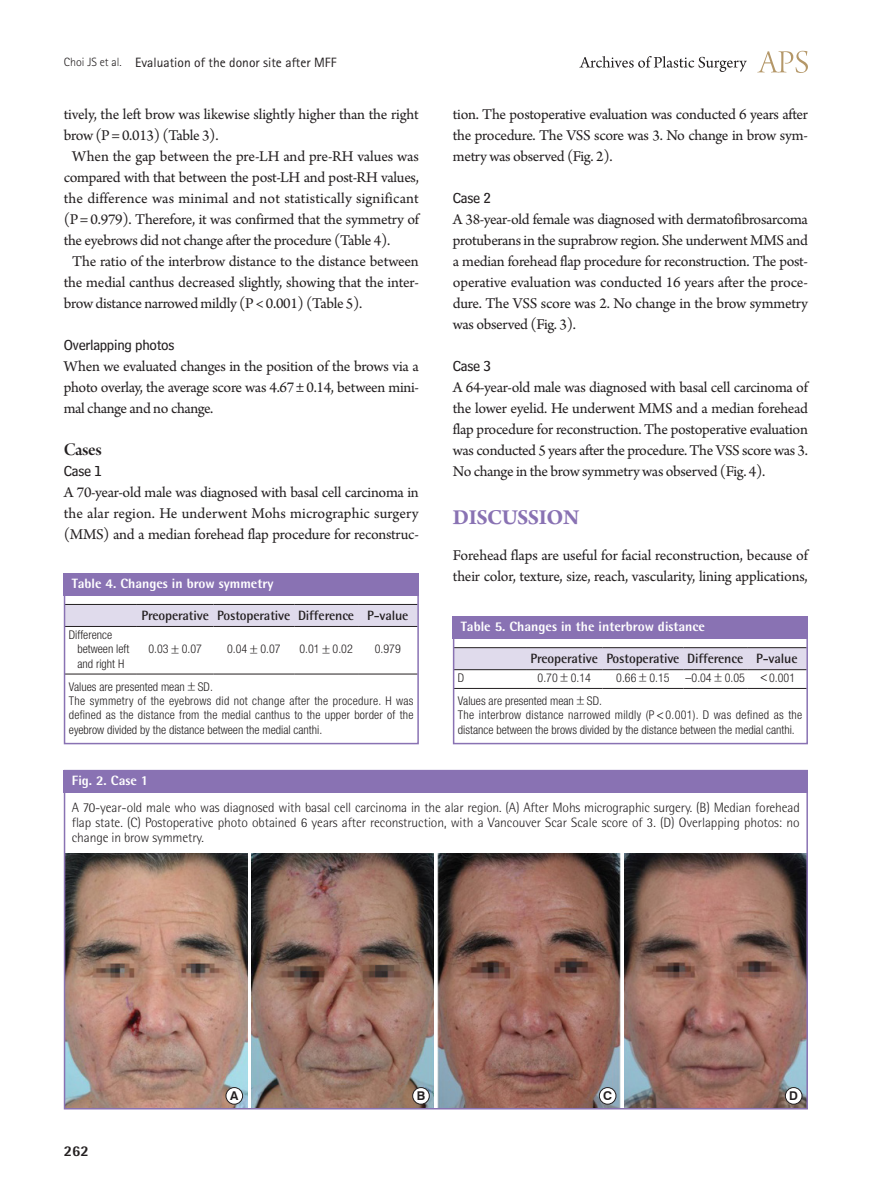
<style>
.page{position:relative;width:893px;height:1191px;background:#fff}
.page>*{position:absolute;margin:0;border:0;box-sizing:border-box;transform-origin:0 0}
.대제목{font:700 22.5px "Arno Pro";letter-spacing:-.02em;color:#8972b3}
.중제목{font:18.75px "Arno Pro Smbd Display";letter-spacing:-.025em;color:#231f20}
.본문_0{font:15.75px/21px "Arno Pro";letter-spacing:-.02em;color:#231f20;text-align:justify}
.본문{font:15.75px/21px "Arno Pro";letter-spacing:-.02em;color:#231f20;text-align:justify}
.소제목{font:15px "Bell Centennial Std Sub Capt";letter-spacing:-.02em;color:#231f20}
.t1{font:800 15px "Rotis Semi Sans Std";color:#231f20}
.그림설명{font:300 13.5px/15px "Rotis Semi Sans Std";letter-spacing:-.005em;color:#231f20;text-align:justify}
.표열제목{font:700 13.5px "Rotis Semi Sans Std";letter-spacing:-.01em;color:#231f20}
.표그림제목{font:800 13.5px "Rotis Semi Sans Std";color:#fff}
.t2{font:13.5px "Rotis Sans Serif Std";color:#231f20}
.t3{font:700 12.15px "Swiss 721 BT";color:#231f20}
.표본문{font:300 condensed 12px/14.4px "Helvetica Neue LT Std";color:#231f20}
.s1{font-weight:300;font-size:12px}
.s2{font-family:"Dotum";font-weight:400;font-stretch:normal}
</style>
<div class="page">
<svg style="left:757px;top:51px;width:51px;height:22px"></svg>
<svg style="left:579px;top:56px;width:168px;height:16px"></svg>
<svg style="left:67px;top:605px;width:349px;height:69px"></svg>
<hr style="left:65px;top:674px;width:72px;height:1px;background:#231f20">
<hr style="left:137px;top:674px;width:76px;height:1px;background:#231f20">
<hr style="left:213px;top:674px;width:81px;height:1px;background:#231f20">
<hr style="left:294px;top:674px;width:64px;height:1px;background:#231f20">
<hr style="left:358px;top:674px;width:60px;height:1px;background:#231f20">
<hr style="left:65px;top:604px;width:72px;height:1px;background:#231f20">
<hr style="left:137px;top:604px;width:76px;height:1px;background:#231f20">
<hr style="left:213px;top:604px;width:81px;height:1px;background:#231f20">
<hr style="left:294px;top:604px;width:64px;height:1px;background:#231f20">
<hr style="left:358px;top:604px;width:60px;height:1px;background:#231f20">
<hr style="left:65px;top:626px;width:72px;height:1px;background:#231f20">
<hr style="left:137px;top:626px;width:76px;height:1px;background:#231f20">
<hr style="left:213px;top:626px;width:81px;height:1px;background:#231f20">
<hr style="left:294px;top:626px;width:64px;height:1px;background:#231f20">
<hr style="left:358px;top:626px;width:60px;height:1px;background:#231f20">
<div style="left:64px;top:573px;width:355px;height:22px;background:#8972b3"></div>
<div style="left:64px;top:573px;width:355px;height:171px;border:2px solid #8972b3"></div>
<svg style="left:456px;top:648px;width:349px;height:40px"></svg>
<hr style="left:454px;top:688px;width:72px;height:1px;background:#231f20">
<hr style="left:526px;top:688px;width:77px;height:1px;background:#231f20">
<hr style="left:603px;top:688px;width:80px;height:1px;background:#231f20">
<hr style="left:683px;top:688px;width:64px;height:1px;background:#231f20">
<hr style="left:747px;top:688px;width:60px;height:1px;background:#231f20">
<hr style="left:454px;top:647px;width:72px;height:1px;background:#231f20">
<hr style="left:526px;top:647px;width:77px;height:1px;background:#231f20">
<hr style="left:603px;top:647px;width:80px;height:1px;background:#231f20">
<hr style="left:683px;top:647px;width:64px;height:1px;background:#231f20">
<hr style="left:747px;top:647px;width:60px;height:1px;background:#231f20">
<hr style="left:454px;top:669px;width:72px;height:1px;background:#231f20">
<hr style="left:526px;top:669px;width:77px;height:1px;background:#231f20">
<hr style="left:603px;top:669px;width:80px;height:1px;background:#231f20">
<hr style="left:683px;top:669px;width:64px;height:1px;background:#231f20">
<hr style="left:747px;top:669px;width:60px;height:1px;background:#231f20">
<div style="left:453px;top:616px;width:355px;height:23px;background:#8972b3"></div>
<div style="left:453px;top:616px;width:355px;height:128px;border:2px solid #8972b3"></div>
<div style="left:64px;top:770px;width:744px;height:22px;background:#8972b3"></div>
<img style="left:67px;top:853px;width:180px;height:253px">
<img style="left:251px;top:853px;width:183px;height:253px">
<img style="left:438px;top:853px;width:182px;height:253px">
<img style="left:625px;top:853px;width:180px;height:253px">
<div style="left:226px;top:1087px;width:17px;height:17px;background:#fff;border-radius:50%"></div>
<div style="left:226px;top:1087px;width:17px;height:17px;border:1px solid #231f20;border-radius:50%"></div>
<div style="left:413px;top:1087px;width:16px;height:17px;background:#fff;border-radius:50%"></div>
<div style="left:412px;top:1087px;width:17px;height:17px;border:1px solid #231f20;border-radius:50%"></div>
<div style="left:785px;top:1087px;width:17px;height:17px;background:#fff;border-radius:50%"></div>
<div style="left:785px;top:1087px;width:17px;height:17px;border:1px solid #231f20;border-radius:50%"></div>
<div style="left:599px;top:1087px;width:17px;height:17px;background:#fff;border-radius:50%"></div>
<div style="left:599px;top:1087px;width:17px;height:17px;border:1px solid #231f20;border-radius:50%"></div>
<div style="left:64px;top:770px;width:744px;height:339px;border:2px solid #8972b3"></div>
<p class="t2" style="left:64px;top:54px;width:274px"><span class="s1">Choi JS et al.</span> Evaluation of the donor site after MFF</p>
<p class="본문" style="left:64px;top:105px;width:356px">tively, the left brow was likewise slightly higher than the right brow (P = 0.013) (Table 3).</p>
<p class="본문" style="left:64px;top:147px;width:357px;text-indent:9px">When the gap between the pre-LH and pre-RH values was compared with that between the post-LH and post-RH values, the difference was minimal and not statistically significant (P = 0.979). Therefore, it was confirmed that the symmetry of the eyebrows did not change after the procedure (Table 4).</p>
<p class="본문" style="left:64px;top:252px;width:357px;text-indent:9px">The ratio of the interbrow distance to the distance between the medial canthus decreased slightly, showing that the inter&shy;brow distance narrowed mildly (P &lt; 0.001) (Table 5).</p>
<p class="소제목" style="left:64px;top:336px;width:112px">Overlapping photos</p>
<p class="본문_0" style="left:64px;top:357px;width:357px">When we evaluated changes in the position of the brows via a photo overlay, the average score was 4.67 ± 0.14, between mini&shy;mal change and no change.</p>
<p class="중제목" style="left:64px;top:439px;width:40px">Cases</p>
<p class="소제목" style="left:64px;top:462px;width:40px">Case 1</p>
<p class="본문_0" style="left:64px;top:483px;width:357px">A 70-year-old male was diagnosed with basal cell carcinoma in the alar region. He underwent Mohs micrographic surgery (MMS) and a median forehead flap procedure for reconstruc-</p>
<p class="표그림제목" style="left:72px;top:575px;width:203px">Table 4. Changes in brow symmetry</p>
<p class="표열제목" style="left:141px;top:607px;width:69px">Preoperative</p>
<p class="표열제목" style="left:217px;top:607px;width:75px">Postoperative</p>
<p class="표열제목" style="left:298px;top:607px;width:58px">Difference</p>
<p class="표열제목" style="left:367px;top:607px;width:43px">P-value</p>
<p class="표본문" style="left:77px;top:627px;width:53px;text-indent:-9px">Difference between left and right H</p>
<p class="표본문" style="left:149px;top:642px;width:55px">0.03<span class="s2">±</span>0.07</p>
<p class="표본문" style="left:227px;top:642px;width:55px">0.04<span class="s2">±</span>0.07</p>
<p class="표본문" style="left:299px;top:642px;width:55px">0.01<span class="s2">±</span>0.02</p>
<p class="표본문" style="left:375px;top:642px;width:27px">0.979</p>
<p class="표본문" style="left:69px;top:679px;width:146px">Values are presented mean<span class="s2">±</span>SD.</p>
<p class="표본문" style="left:69px;top:693px;width:346px;text-align:justify">The symmetry of the eyebrows did not change after the procedure. H was defined as the distance from the medial canthus to the upper border of the eyebrow divided by the distance between the medial canthi.</p>
<p class="본문_0" style="left:453px;top:105px;width:357px">tion. The postoperative evaluation was conducted 6 years after the procedure. The VSS score was 3. No change in brow sym&shy;metry was observed (Fig. 2).</p>
<p class="소제목" style="left:453px;top:189px;width:40px">Case 2</p>
<p class="본문_0" style="left:453px;top:210px;width:357px">A 38-year-old female was diagnosed with dermatofibrosarcoma protuberans in the suprabrow region. She underwent MMS and a median forehead flap procedure for reconstruction. The post&shy;operative evaluation was conducted 16 years after the proce&shy;dure. The VSS score was 2. No change in the brow symmetry was observed (Fig. 3).</p>
<p class="소제목" style="left:453px;top:357px;width:40px">Case 3</p>
<p class="본문_0" style="left:453px;top:378px;width:357px">A 64-year-old male was diagnosed with basal cell carcinoma of the lower eyelid. He underwent MMS and a median forehead flap procedure for reconstruction. The postoperative evaluation was conducted 5 years after the procedure. The VSS score was 3.<br>No change in the brow symmetry was observed (Fig. 4).</p>
<p class="대제목" style="left:453px;top:504px;width:128px">DISCUSSION</p>
<p class="본문_0" style="left:453px;top:546px;width:357px">Forehead flaps are useful for facial reconstruction, because of their color, texture, size, reach, vascularity, lining applications,</p>
<p class="표그림제목" style="left:461px;top:618px;width:246px">Table 5. Changes in the interbrow distance</p>
<p class="표열제목" style="left:530px;top:650px;width:69px">Preoperative</p>
<p class="표열제목" style="left:606px;top:650px;width:75px">Postoperative</p>
<p class="표열제목" style="left:687px;top:650px;width:58px">Difference</p>
<p class="표열제목" style="left:756px;top:650px;width:43px">P-value</p>
<p class="표본문" style="left:458px;top:670px;width:8px">D</p>
<p class="표본문" style="left:538px;top:670px;width:55px">0.70<span class="s2">±</span>0.14</p>
<p class="표본문" style="left:616px;top:670px;width:55px">0.66<span class="s2">±</span>0.15</p>
<p class="표본문" style="left:686px;top:670px;width:61px">–0.04<span class="s2">±</span>0.05</p>
<p class="표본문" style="left:760px;top:670px;width:36px"><span class="s2">&lt;</span>0.001</p>
<p class="표본문" style="left:458px;top:693px;width:146px">Values are presented mean<span class="s2">±</span>SD.</p>
<p class="표본문" style="left:458px;top:708px;width:346px">The interbrow distance narrowed mildly (P <span class="s2">&lt;</span>0.001). D was defined as the distance between the brows divided by the distance between the medial canthi.</p>
<p class="표그림제목" style="left:72px;top:771px;width:78px">Fig. 2. Case 1</p>
<p class="그림설명" style="left:72px;top:799px;width:729px">A 70-year-old male who was diagnosed with basal cell carcinoma in the alar region. (A) After Mohs micrographic surgery. (B) Median forehead flap state. (C) Postoperative photo obtained 6 years after reconstruction, with a Vancouver Scar Scale score of 3. (D) Overlapping photos: no change in brow symmetry.</p>
<p class="t1" style="left:64px;top:1141px;width:27px">262</p>
<p class="t3" style="left:230px;top:1088px;width:10px">A</p>
<p class="t3" style="left:417px;top:1088px;width:10px">B</p>
<p class="t3" style="left:603px;top:1088px;width:10px">C</p>
<p class="t3" style="left:789px;top:1088px;width:10px">D</p>
</div>
